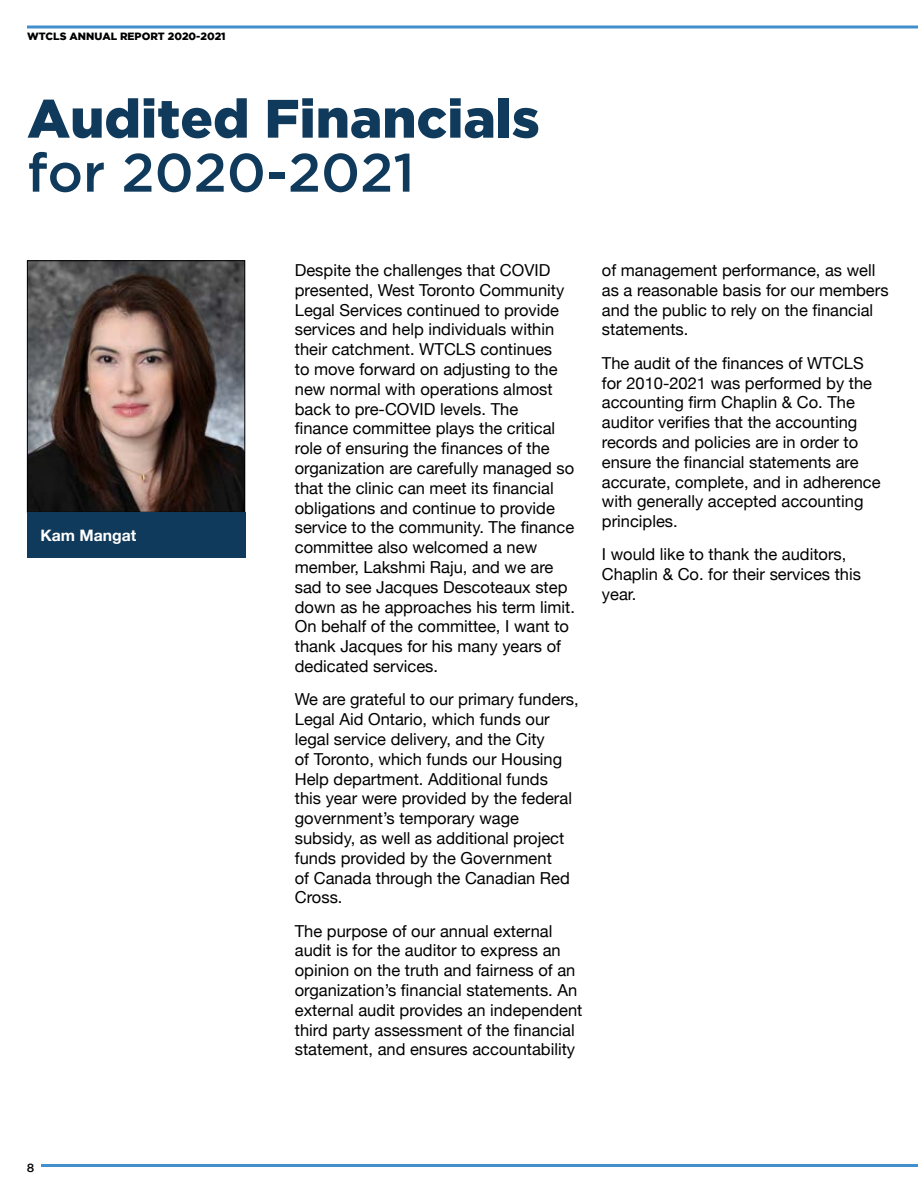
<style>
.page{position:relative;width:918px;height:1188px;background:#fff}
.page>*{position:absolute;margin:0;border:0;box-sizing:border-box;transform-origin:0 0}
.t1{font:900 54px "Gotham";color:#103a5b}
.t2{font:500 54px "Gotham";color:#103a5b}
.t3{font:16.5px/19.8px "Helvetica Neue";color:#000}
.t4{font:700 15.75px "Helvetica Neue";color:#fff}
.t5{font:500 12px "Gotham";color:#000}
.t6{font:900 10.5px "Gotham";color:#000}
</style>
<div class="page">
<hr style="left:27px;top:26px;width:891px;height:2px;background:#418fcd">
<hr style="left:41px;top:1164px;width:877px;height:3px;background:#418fcd">
<img style="left:29px;top:262px;width:214px;height:249px">
<div style="left:27px;top:260px;width:218px;height:253px;border:1px solid #000"></div>
<div style="left:27px;top:513px;width:218px;height:45px;background:#103a5b"></div>
<p class="t6" style="left:27px;top:30px;width:200px">WTCLS ANNUAL REPORT 2020-2021</p>
<h1 class="t1" style="left:27px;top:87px;width:514px">Audited Financials</h1>
<h1 class="t2" style="left:27px;top:142px;width:389px">for 2020-2021</h1>
<p class="t4" style="left:40px;top:524px;width:97px">Kam Mangat</p>
<p class="t3" style="left:295px;top:261px;width:282px">Despite the challenges that COVID presented, West Toronto Community Legal Services continued to provide services and help individuals within their catchment. WTCLS continues<br>to move forward on adjusting to the new normal with operations almost back to pre-COVID levels. The finance committee plays the critical role of ensuring the finances of the organization are carefully managed so that the clinic can meet its financial obligations and continue to provide service to the community. The finance committee also welcomed a new member, Lakshmi Raju, and we are sad to see Jacques Descoteaux step down as he approaches his term limit.<br>On behalf of the committee, I want to thank Jacques for his many years of dedicated services.</p>
<p class="t3" style="left:295px;top:691px;width:285px">We are grateful to our primary funders,<br>Legal Aid Ontario, which funds our legal service delivery, and the City<br>of Toronto, which funds our Housing<br>Help department. Additional funds<br>this year were provided by the federal government’s temporary wage subsidy, as well as additional project funds provided by the Government<br>of Canada through the Canadian Red<br>Cross.</p>
<p class="t3" style="left:295px;top:922px;width:289px">The purpose of our annual external audit is for the auditor to express an opinion on the truth and fairness of an organization’s financial statements. An external audit provides an independent third party assessment of the financial statement, and ensures accountability</p>
<p class="t3" style="left:602px;top:261px;width:288px">of management performance, as well as a reasonable basis for our members and the public to rely on the financial statements.</p>
<p class="t3" style="left:602px;top:354px;width:280px">The audit of the finances of WTCLS for 2010-2021 was performed by the accounting firm Chaplin &amp; Co. The auditor verifies that the accounting records and policies are in order to ensure the financial statements are accurate, complete, and in adherence with generally accepted accounting principles.</p>
<p class="t3" style="left:602px;top:546px;width:261px">I would like to thank the auditors,<br>Chaplin &amp; Co. for their services this year.</p>
<p class="t5" style="left:27px;top:1161px;width:9px">8</p>
</div>
